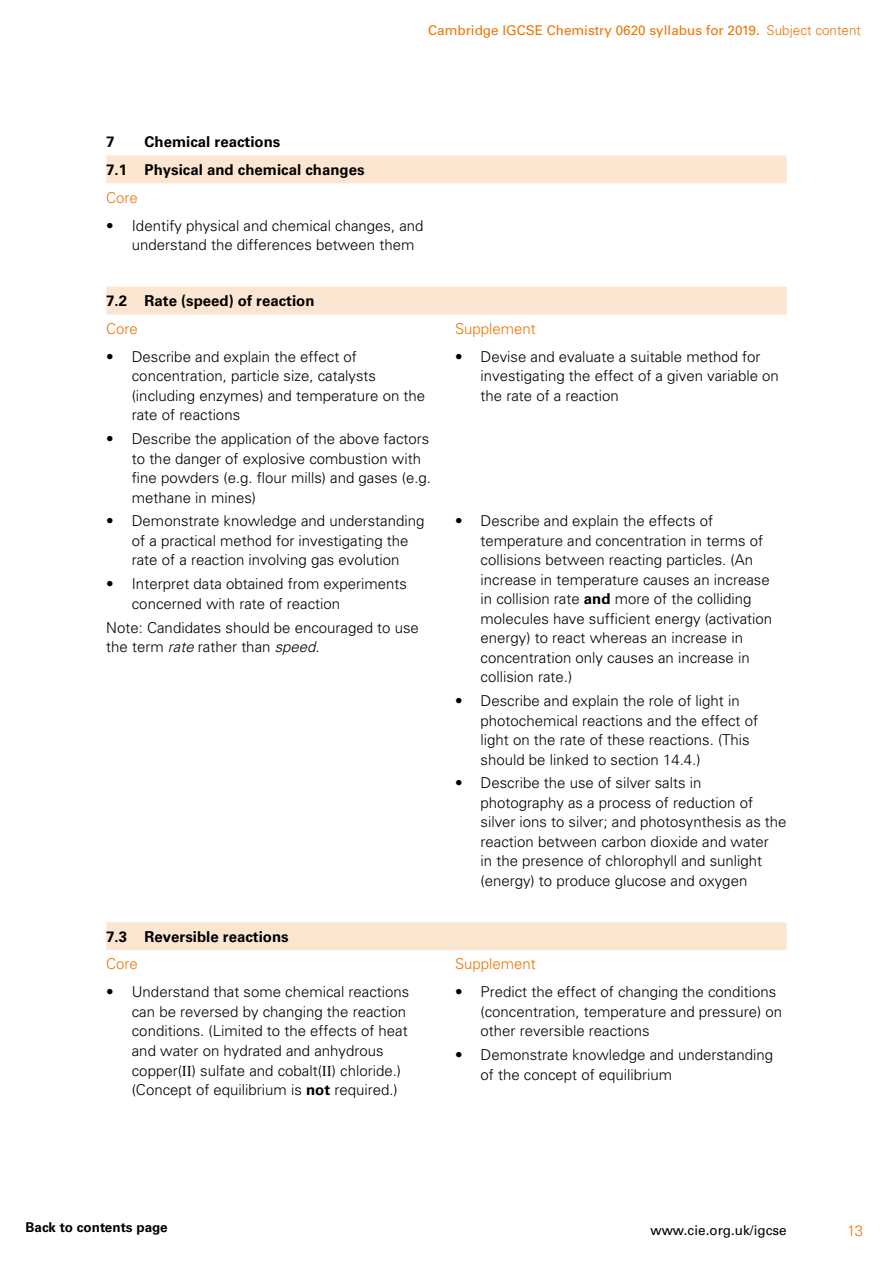
<style>
.page{position:relative;width:893px;height:1263px;background:#fff}
.page>*{position:absolute;margin:0;border:0;box-sizing:border-box;transform-origin:0 0}
.t1{font:300 15px/19.5px "Univers LT Std";color:#000}
.t2{font:700 15px/27.9px "Univers LT Std";color:#000}
.t3{font:300 15px "Univers LT Std";color:#ee7402}
.t4{font:13.5px "Univers LT Std";color:#ee7402}
.t5{font:13.5px "Univers LT Std";color:#000}
.t6{font:700 13.5px "Univers LT Std";color:#000}
.s1{font-weight:300}
.s2{font-style:italic}
.s3{font-family:"Times New Roman";font-weight:400}
.s4{font-weight:700}
</style>
<div class="page">
<svg style="left:106px;top:155px;width:681px;height:795px"></svg>
<p class="t4" style="left:428px;top:23px;width:434px">Cambridge IGCSE Chemistry 0620 syllabus for 2019. <span class="s1">Subject content</span></p>
<p class="t2" style="left:106px;top:128px;width:260px;text-indent:38px">Chemical reactions<br>7.1 Physical and chemical changes</p>
<p class="t3" style="left:106px;top:188px;width:33px">Core</p>
<p class="t1" style="left:132px;top:216px;width:293px;text-indent:-26px">• Identify physical and chemical changes, and understand the differences between them</p>
<p class="t2" style="left:106px;top:128px;width:10px">7</p>
<p class="t2" style="left:106px;top:287px;width:210px">7.2 Rate (speed) of reaction</p>
<p class="t3" style="left:106px;top:319px;width:33px">Core</p>
<p class="t1" style="left:132px;top:347px;width:295px;text-indent:-26px">• Describe and explain the effect of concentration, particle size, catalysts (including enzymes) and temperature on the rate of reactions</p>
<p class="t1" style="left:132px;top:429px;width:301px;text-indent:-26px">• Describe the application of the above factors to the danger of explosive combustion with fine powders (e.g. flour mills) and gases (e.g. methane in mines)</p>
<p class="t1" style="left:132px;top:511px;width:294px;text-indent:-26px">• Demonstrate knowledge and understanding of a practical method for investigating the rate of a reaction involving gas evolution</p>
<p class="t1" style="left:132px;top:574px;width:277px;text-indent:-26px">• Interpret data obtained from experiments concerned with rate of reaction</p>
<p class="t1" style="left:106px;top:617px;width:314px">Note: Candidates should be encouraged to use the term <span class="s2">rate</span> rather than <span class="s2">speed</span>.</p>
<p class="t2" style="left:106px;top:922px;width:184px">7.3 Reversible reactions</p>
<p class="t3" style="left:106px;top:955px;width:33px">Core</p>
<p class="t1" style="left:132px;top:982px;width:279px;text-indent:-26px">• Understand that some chemical reactions can be reversed by changing the reaction conditions. (Limited to the effects of heat and water on hydrated and anhydrous copper(<span class="s3">II</span>) sulfate and cobalt(<span class="s3">II</span>) chloride.) (Concept of equilibrium is <span class="s4">not</span> required.)</p>
<p class="t3" style="left:455px;top:319px;width:82px">Supplement</p>
<p class="t1" style="left:480px;top:347px;width:300px;text-indent:-26px">• Devise and evaluate a suitable method for investigating the effect of a given variable on the rate of a reaction</p>
<p class="t1" style="left:480px;top:511px;width:293px;text-indent:-26px">• Describe and explain the effects of temperature and concentration in terms of collisions between reacting particles. (An increase in temperature causes an increase in collision rate <span class="s4">and</span> more of the colliding molecules have sufficient energy (activation energy) to react whereas an increase in concentration only causes an increase in collision rate.)</p>
<p class="t1" style="left:480px;top:691px;width:279px;text-indent:-26px">• Describe and explain the role of light in photochemical reactions and the effect of light on the rate of these reactions. (This should be linked to section 14.4.)</p>
<p class="t1" style="left:480px;top:773px;width:308px;text-indent:-26px">• Describe the use of silver salts in photography as a process of reduction of silver ions to silver; and photosynthesis as the reaction between carbon dioxide and water<br>in the presence of chlorophyll and sunlight (energy) to produce glucose and oxygen</p>
<p class="t3" style="left:455px;top:955px;width:82px">Supplement</p>
<p class="t1" style="left:480px;top:982px;width:303px;text-indent:-26px">• Predict the effect of changing the conditions (concentration, temperature and pressure) on other reversible reactions</p>
<p class="t1" style="left:480px;top:1045px;width:294px;text-indent:-26px">• Demonstrate knowledge and understanding of the concept of equilibrium</p>
<p class="t6" style="left:26px;top:1219px;width:144px">Back to contents page</p>
<p class="t5" style="left:650px;top:1222px;width:138px">www.cie.org.uk/igcse</p>
<p class="t3" style="left:847px;top:1221px;width:17px">13</p>
</div>
